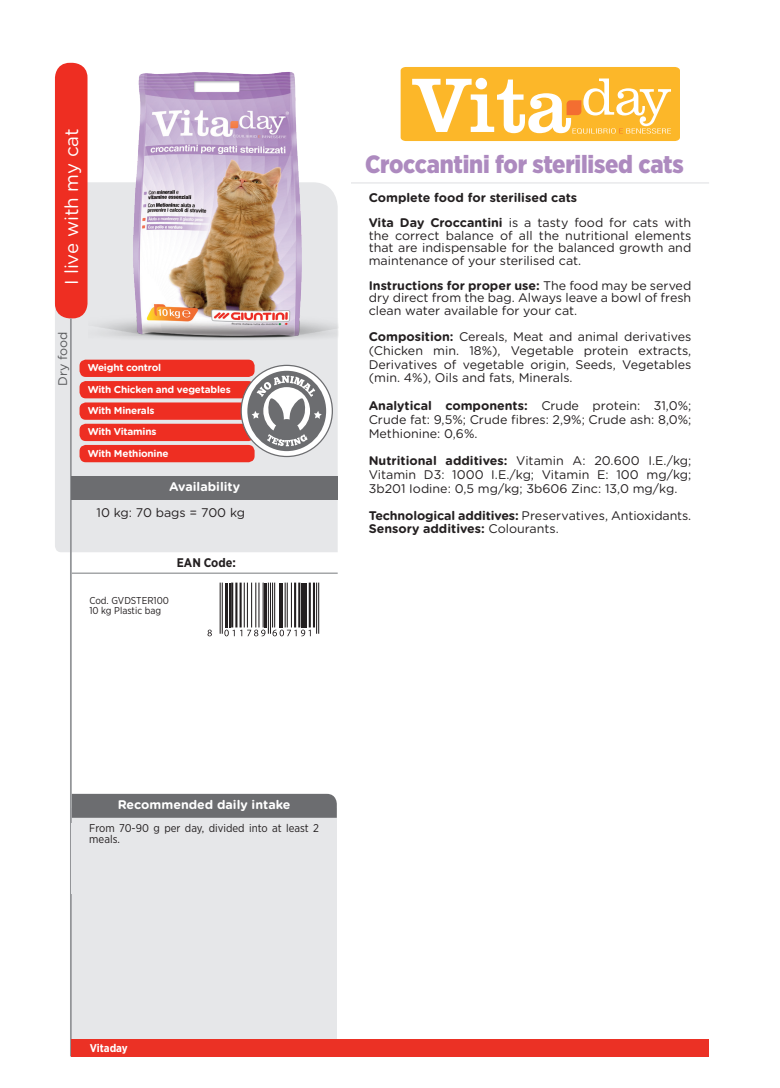
<style>
.page{position:relative;width:780px;height:1088px;background:#fff}
.page>*{position:absolute;margin:0;border:0;box-sizing:border-box;transform-origin:0 0}
.t1{font:900 25px "Gotham Narrow";letter-spacing:-.01em;color:#ad8abf}
.t2{font:18.75px "Gotham Rounded";color:#fff}
.t3{font:12.5px/13.8px "Gotham Rounded";color:#231f20;text-align:justify}
.t4{font:700 12.5px/25px "Gotham Rounded";color:#231f20}
.t5{font:700 12.5px "Gotham Rounded";color:#fff}
.t6{font:700 12.5px "Gotham Narrow";color:#231f20}
.t7{font:12.5px "Gotham Rounded";color:#57585a}
.t8{font:11.25px/11.2px "Gotham Narrow";color:#231f20}
.t9{font:700 11.25px "Gotham Narrow";color:#fff}
.t10{font:10px/10px "Gotham Narrow";color:#231f20}
.t11{font:700 10px/21.2px "Gotham Rounded";letter-spacing:-.02em;color:#fff}
.s1{font-weight:400}
.s2{font-weight:700}
</style>
<div class="page">
<div style="left:55px;top:307px;width:15px;height:245px;background:#e6e7e9"></div>
<div style="left:72px;top:808px;width:265px;height:239px;background:#e6e7e9"></div>
<div style="left:72px;top:182px;width:265px;height:370px;background:#e6e7e9"></div>
<div style="left:55px;top:63px;width:32px;height:255px;background:#ee2e22;border-radius:15px"></div>
<hr style="left:72px;top:572px;width:265px;height:2px;background:#939598">
<hr style="left:351px;top:182px;width:358px;height:2px;background:#e4e5e7">
<div style="left:72px;top:794px;width:265px;height:24px;background:#6c6d70"></div>
<hr style="left:70px;top:318px;width:2px;height:738px;background:#939598">
<div style="left:72px;top:1039px;width:637px;height:17px;background:#eb3125"></div>
<div style="left:72px;top:476px;width:266px;height:24px;background:#6c6d70"></div>
<div style="left:79px;top:360px;width:175px;height:17px;background:#ee2e22;border-radius:6px"></div>
<div style="left:79px;top:445px;width:175px;height:17px;background:#ee2e22;border-radius:6px"></div>
<div style="left:79px;top:424px;width:175px;height:17px;background:#ee2e22;border-radius:6px"></div>
<div style="left:79px;top:402px;width:175px;height:18px;background:#ee2e22;border-radius:6px"></div>
<div style="left:79px;top:381px;width:175px;height:17px;background:#ee2e22;border-radius:6px"></div>
<svg style="left:241px;top:365px;width:91px;height:91px"></svg>
<svg style="left:247px;top:371px;width:79px;height:80px"></svg>
<svg style="left:400px;top:67px;width:280px;height:74px"></svg>
<hr style="left:222px;top:583px;width:1px;height:51px;background:#231f20">
<hr style="left:220px;top:583px;width:1px;height:51px;background:#231f20">
<hr style="left:226px;top:583px;width:2px;height:44px;background:#231f20">
<hr style="left:229px;top:583px;width:1px;height:44px;background:#231f20">
<hr style="left:239px;top:583px;width:3px;height:44px;background:#231f20">
<hr style="left:235px;top:583px;width:2px;height:44px;background:#231f20">
<hr style="left:231px;top:583px;width:2px;height:44px;background:#231f20">
<hr style="left:262px;top:583px;width:2px;height:44px;background:#231f20">
<hr style="left:258px;top:583px;width:1px;height:44px;background:#231f20">
<hr style="left:255px;top:583px;width:1px;height:44px;background:#231f20">
<hr style="left:251px;top:583px;width:1px;height:44px;background:#231f20">
<hr style="left:247px;top:583px;width:1px;height:44px;background:#231f20">
<hr style="left:244px;top:583px;width:1px;height:44px;background:#231f20">
<hr style="left:265px;top:583px;width:2px;height:44px;background:#231f20">
<hr style="left:274px;top:583px;width:1px;height:44px;background:#231f20">
<hr style="left:272px;top:583px;width:1px;height:44px;background:#231f20">
<hr style="left:270px;top:583px;width:1px;height:51px;background:#231f20">
<hr style="left:268px;top:583px;width:1px;height:51px;background:#231f20">
<hr style="left:279px;top:583px;width:3px;height:44px;background:#231f20">
<hr style="left:291px;top:583px;width:1px;height:44px;background:#231f20">
<hr style="left:287px;top:583px;width:1px;height:44px;background:#231f20">
<hr style="left:284px;top:583px;width:2px;height:44px;background:#231f20">
<hr style="left:298px;top:583px;width:2px;height:44px;background:#231f20">
<hr style="left:294px;top:583px;width:2px;height:44px;background:#231f20">
<hr style="left:301px;top:583px;width:3px;height:44px;background:#231f20">
<hr style="left:305px;top:583px;width:1px;height:44px;background:#231f20">
<hr style="left:313px;top:583px;width:2px;height:44px;background:#231f20">
<hr style="left:309px;top:583px;width:2px;height:44px;background:#231f20">
<hr style="left:318px;top:583px;width:1px;height:51px;background:#231f20">
<hr style="left:316px;top:583px;width:1px;height:51px;background:#231f20">
<svg style="left:207px;top:630px;width:5px;height:6px"></svg>
<svg style="left:224px;top:630px;width:41px;height:6px"></svg>
<svg style="left:272px;top:630px;width:39px;height:6px"></svg>
<img style="left:88px;top:72px;width:250px;height:273px">
<h2 class="t2" style="left:59px;top:285px;width:159px;rotate:-90deg">I live with my cat</h2>
<p class="t7" style="left:54px;top:386px;width:56px;rotate:-90deg">Dry food</p>
<p class="t11" style="left:88px;top:357px;width:145px">Weight control<br>With Chicken and vegetables<br>With Minerals<br>With Vitamins<br>With Methionine</p>
<p class="t5" style="left:169px;top:477px;width:72px">Availability</p>
<p class="t3" style="left:97px;top:505px;width:150px">10 kg: 70 bags = 700 kg</p>
<p class="t6" style="left:177px;top:555px;width:61px">EAN Code:</p>
<p class="t10" style="left:89px;top:595px;width:81px">Cod. GVDSTER100<br>10 kg Plastic bag</p>
<h1 class="t1" style="left:365px;top:147px;width:320px">Croccantini for sterilised cats</h1>
<p class="t4" style="left:369px;top:185px;width:324px">Complete food for sterilised cats<br>Vita Day Croccantini <span class="s1">is a tasty food for cats with</span></p>
<p class="t3" style="left:369px;top:229px;width:324px;line-height:12.5px">the correct balance of all the nutritional elements that are indispensable for the balanced growth and maintenance of your sterilised cat.</p>
<p class="t3" style="left:369px;top:279px;width:324px;line-height:12.5px"><span class="s2">Instructions for proper use:</span> The food may be served dry direct from the bag. Always leave a bowl of fresh clean water available for your cat.</p>
<p class="t3" style="left:369px;top:329px;width:324px"><span class="s2">Composition:</span> Cereals, Meat and animal derivatives (Chicken min. 18%), Vegetable protein extracts, Derivatives of vegetable origin, Seeds, Vegetables (min. 4%), Oils and fats, Minerals.</p>
<p class="t3" style="left:369px;top:398px;width:324px"><span class="s2">Analytical components:</span> Crude protein: 31,0%; Crude fat: 9,5%; Crude fibres: 2,9%; Crude ash: 8,0%; Methionine: 0,6%.</p>
<p class="t3" style="left:369px;top:453px;width:324px"><span class="s2">Nutritional additives:</span> Vitamin A: 20.600 I.E./kg; Vitamin D3: 1000 I.E./kg; Vitamin E: 100 mg/kg; 3b201 Iodine: 0,5 mg/kg; 3b606 Zinc: 13,0 mg/kg.</p>
<p class="t4" style="left:369px;top:509px;width:324px;line-height:12.5px">Technological additives: <span class="s1">Preservatives, Antioxidants.<br></span>Sensory additives: <span class="s1">Colourants.</span></p>
<p class="t5" style="left:118px;top:795px;width:174px">Recommended daily intake</p>
<p class="t8" style="left:89px;top:822px;width:231px">From 70-90 g per day, divided into at least 2 meals.</p>
<p class="t10" style="left:79px;top:824px;width:252px">The quantity should be divided into two meals. Remember</p>
<p class="t9" style="left:90px;top:1041px;width:40px">Vitaday</p>
</div>
